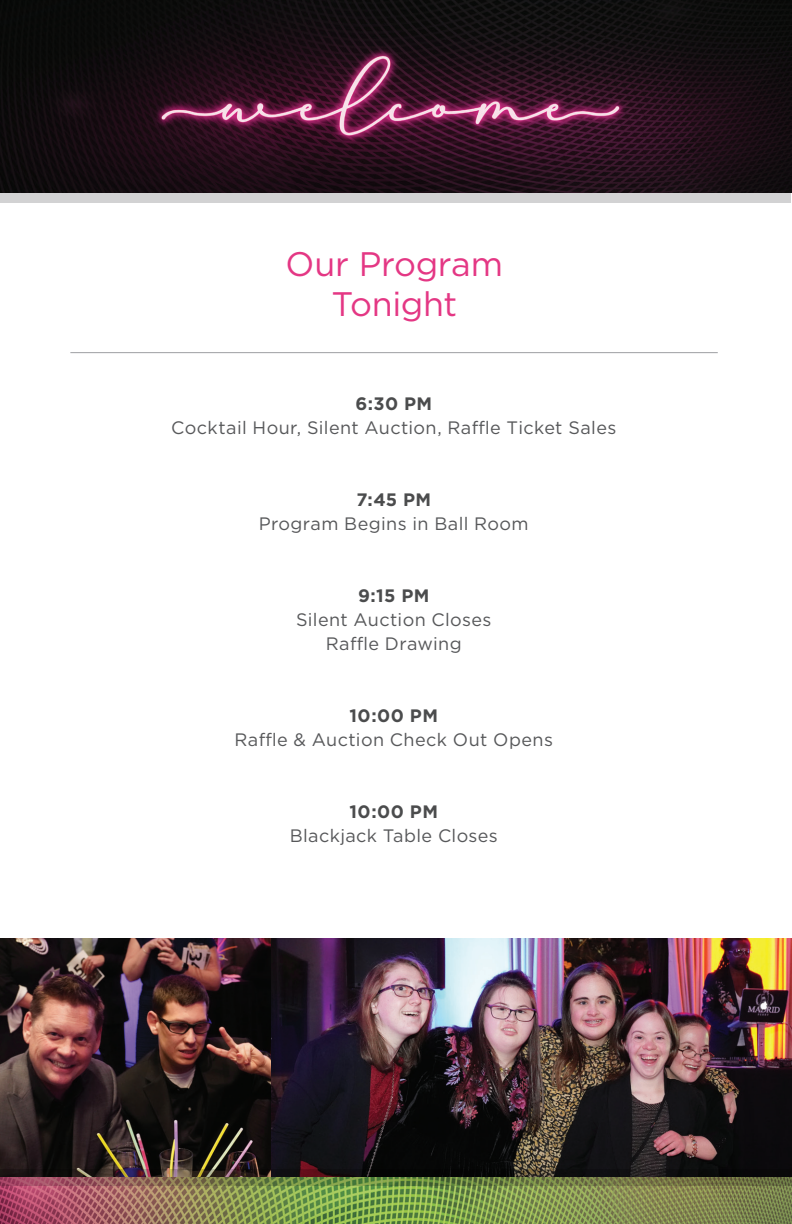
<style>
.page{position:relative;width:792px;height:1224px;background:#fff}
.page>*{position:absolute;margin:0;border:0;box-sizing:border-box;transform-origin:0 0}
.t1{font:34px/40px "Gotham";letter-spacing:-.01em;color:#e43784;text-align:center}
.t2{font:18px "Gotham";letter-spacing:.02em;color:#57585a}
.t3{font:700 18px "Gotham";letter-spacing:.025em;color:#4b4c4d}
</style>
<div class="page">
<img style="left:0;top:939px;width:271px;height:230px">
<img style="left:271px;top:939px;width:521px;height:230px">
<hr style="left:70px;top:352px;width:648px;height:1px;background:#9d9fa2">
<div style="left:0;top:183px;width:790px;height:19px;background:#d2d2d3"></div>
<img style="left:0;top:0;width:792px;height:193px">
<img style="left:0;top:1185px;width:792px;height:39px">
<img style="left:0;top:1169px;width:792px;height:16px">
<p class="t1" style="left:286px;top:244px;width:219px">Our Program<br>Tonight</p>
<p class="t3" style="left:355px;top:392px;width:78px">6:30 PM</p>
<p class="t2" style="left:171px;top:417px;width:447px">Cocktail Hour, Silent Auction, Raffle Ticket Sales</p>
<p class="t3" style="left:356px;top:488px;width:76px">7:45 PM</p>
<p class="t2" style="left:259px;top:513px;width:271px">Program Begins in Ball Room</p>
<p class="t3" style="left:358px;top:584px;width:73px">9:15 PM</p>
<p class="t2" style="left:296px;top:609px;width:197px">Silent Auction Closes</p>
<p class="t2" style="left:326px;top:633px;width:137px">Raffle Drawing</p>
<p class="t3" style="left:350px;top:704px;width:90px">10:00 PM</p>
<p class="t2" style="left:235px;top:729px;width:320px">Raffle &amp; Auction Check Out Opens</p>
<p class="t3" style="left:350px;top:800px;width:90px">10:00 PM</p>
<p class="t2" style="left:290px;top:825px;width:210px">Blackjack Table Closes</p>
</div>
